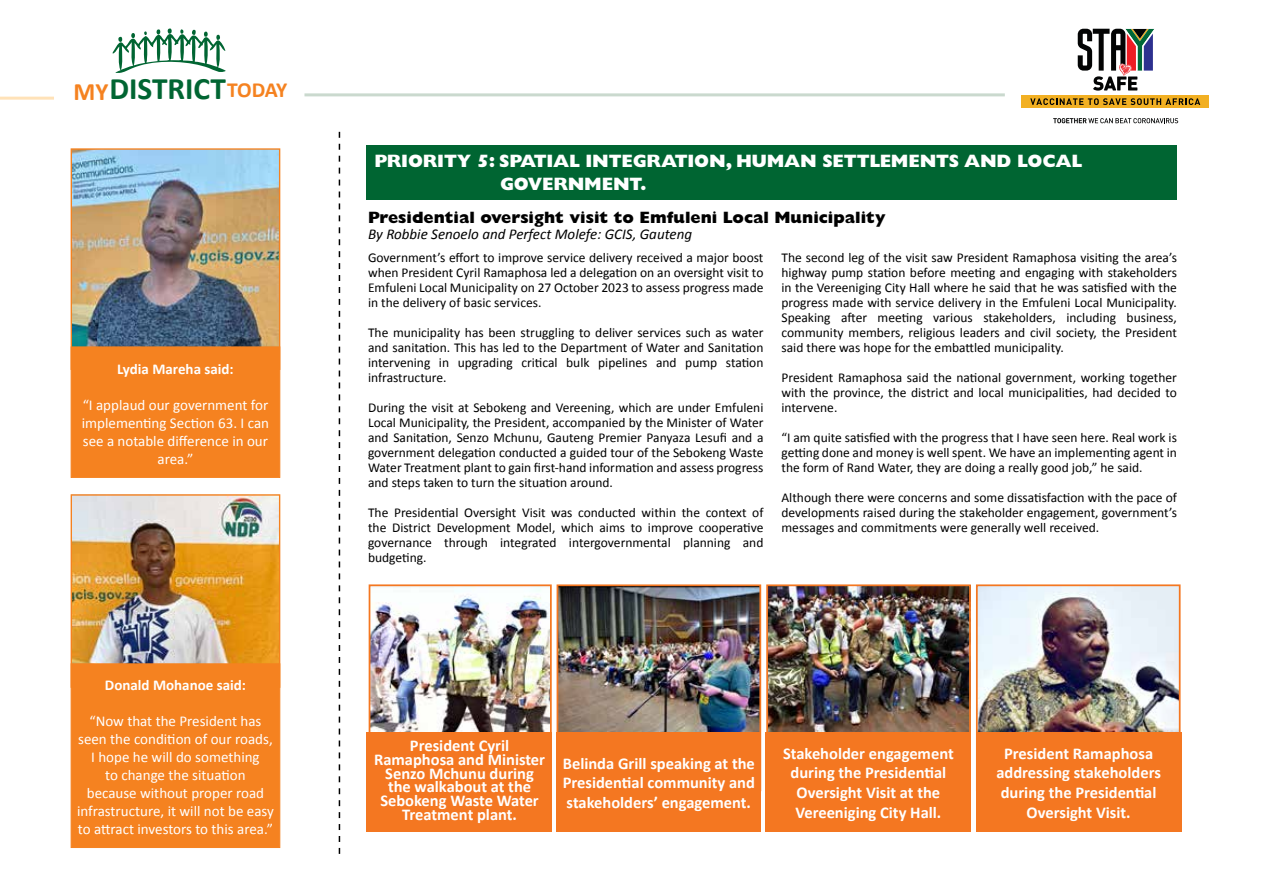
<style>
.page{position:relative;width:1263px;height:893px;background:#fff}
.page>*{position:absolute;margin:0;border:0;box-sizing:border-box;transform-origin:0 0}
.t1{font:700 31.35px "Calibri";color:#006532}
.t2{font:800 18px/22.5px "Gill Sans MT Pro";letter-spacing:-.01em;color:#fff}
.t3{font:700 16.5px/19.8px "Calibri";color:#fff;text-align:center}
.t4{font:800 16.5px "Gill Sans MT Pro";color:#000}
.t5{font:15px/18px "Calibri";color:#fff;text-align:center}
.t6{font:italic 15px "Calibri";color:#000}
.t7{font:700 15px "Calibri";color:#fff}
.t8{font:13.5px/15px "Calibri";color:#000;text-align:justify}
.s1{font-size:25.05px;color:#f58220}
.s2{font-size:21.6px;color:#f58220}
</style>
<div class="page">
<div style="left:367px;top:145px;width:810px;height:55px;background:#006532"></div>
<svg style="left:339px;top:132px;width:1px;height:722px"></svg>
<hr style="left:0;top:97px;width:54px;height:3px;background:#ffe2b8">
<hr style="left:304px;top:93px;width:701px;height:3px;background:#cad9ce">
<svg style="left:113px;top:28px;width:113px;height:45px"></svg>
<svg style="left:1078px;top:29px;width:76px;height:62px"></svg>
<div style="left:1022px;top:95px;width:187px;height:12px;background:#f2b023"></div>
<svg style="left:1030px;top:98px;width:170px;height:7px"></svg>
<svg style="left:1053px;top:118px;width:125px;height:5px"></svg>
<img style="left:73px;top:150px;width:205px;height:196px">
<div style="left:71px;top:148px;width:209px;height:222px;border:1px solid #f58220"></div>
<img style="left:73px;top:496px;width:205px;height:167px">
<div style="left:71px;top:494px;width:209px;height:194px;border:1px solid #f58220"></div>
<div style="left:71px;top:346px;width:209px;height:132px;background:#f58220;border:1px solid #f58220"></div>
<div style="left:71px;top:663px;width:209px;height:185px;background:#f58220;border:1px solid #f58220"></div>
<img style="left:372px;top:587px;width:177px;height:146px">
<div style="left:369px;top:584px;width:183px;height:207px;border:2px solid #f47721"></div>
<img style="left:560px;top:587px;width:198px;height:146px">
<div style="left:557px;top:584px;width:204px;height:207px;border:2px solid #f47721"></div>
<img style="left:769px;top:587px;width:199px;height:146px">
<div style="left:766px;top:584px;width:205px;height:207px;border:2px solid #f47721"></div>
<img style="left:979px;top:587px;width:198px;height:146px">
<div style="left:976px;top:584px;width:204px;height:207px;border:2px solid #f47721"></div>
<div style="left:366px;top:733px;width:186px;height:99px;background:#f47721"></div>
<div style="left:556px;top:733px;width:205px;height:99px;background:#f47721"></div>
<div style="left:766px;top:733px;width:205px;height:99px;background:#f47721"></div>
<div style="left:976px;top:733px;width:205px;height:99px;background:#f47721"></div>
<h1 class="t1" style="left:73px;top:69px;width:215px"><span class="s1">MY</span>DISTRICT<span class="s2">TODAY</span></h1>
<p class="t7" style="left:117px;top:360px;width:118px">Lydia Mareha said:</p>
<p class="t5" style="left:82px;top:396px;width:189px">“I applaud our government for implementing Section 63. I can see a notable difference in our area.”</p>
<p class="t7" style="left:105px;top:675px;width:143px">Donald Mohanoe said:</p>
<p class="t5" style="left:77px;top:712px;width:198px">“Now that the President has seen the condition of our roads,<br>I hope he will do something<br>to change the situation<br>because without proper road infrastructure, it will not be easy to attract investors to this area.”</p>
<h2 class="t2" style="left:500px;top:150px;width:583px;text-indent:-125px">PRIORITY 5: SPATIAL INTEGRATION, HUMAN SETTLEMENTS AND LOCAL<br>GOVERNMENT.</h2>
<p class="t4" style="left:368px;top:207px;width:519px">Presidential oversight visit to Emfuleni Local Municipality</p>
<p class="t6" style="left:368px;top:224px;width:325px">By Robbie Senoelo and Perfect Molefe: GCIS, Gauteng</p>
<p class="t8" style="left:368px;top:250px;width:397px">Government’s effort to improve service delivery received a major boost when President Cyril Ramaphosa led a delegation on an oversight visit to Emfuleni Local Municipality on 27 October 2023 to assess progress made in the delivery of basic services.</p>
<p class="t8" style="left:368px;top:325px;width:397px">The municipality has been struggling to deliver services such as water and sanitation. This has led to the Department of Water and Sanitation intervening in upgrading critical bulk pipelines and pump station infrastructure.</p>
<p class="t8" style="left:368px;top:400px;width:397px">During the visit at Sebokeng and Vereening, which are under Emfuleni Local Municipality, the President, accompanied by the Minister of Water and Sanitation, Senzo Mchunu, Gauteng Premier Panyaza Lesufi and a government delegation conducted a guided tour of the Sebokeng Waste Water Treatment plant to gain first-hand information and assess progress and steps taken to turn the situation around.</p>
<p class="t8" style="left:368px;top:505px;width:397px">The Presidential Oversight Visit was conducted within the context of the District Development Model, which aims to improve cooperative governance through integrated intergovernmental planning and budgeting.</p>
<p class="t8" style="left:781px;top:250px;width:397px">The second leg of the visit saw President Ramaphosa visiting the area’s highway pump station before meeting and engaging with stakeholders in the Vereeniging City Hall where he said that he was satisfied with the progress made with service delivery in the Emfuleni Local Municipality.<br>Speaking after meeting various stakeholders, including business, community members, religious leaders and civil society, the President said there was hope for the embattled municipality.</p>
<p class="t8" style="left:781px;top:370px;width:397px">President Ramaphosa said the national government, working together with the province, the district and local municipalities, had decided to intervene.</p>
<p class="t8" style="left:781px;top:430px;width:397px">“I am quite satisfied with the progress that I have seen here. Real work is getting done and money is well spent. We have an implementing agent in the form of Rand Water, they are doing a really good job,” he said.</p>
<p class="t8" style="left:781px;top:490px;width:397px">Although there were concerns and some dissatisfaction with the pace of developments raised during the stakeholder engagement, government’s messages and commitments were generally well received.</p>
<p class="t3" style="left:374px;top:739px;width:173px;line-height:13.8px">President Cyril<br>Ramaphosa and Minister<br>Senzo Mchunu during the walkabout at the<br>Sebokeng Waste Water<br>Treatment plant.</p>
<p class="t3" style="left:563px;top:753px;width:194px;text-align:justify">Belinda Grill speaking at the Presidential community and stakeholders’ engagement.</p>
<p class="t3" style="left:783px;top:743px;width:172px">Stakeholder engagement during the Presidential<br>Oversight Visit at the<br>Vereeniging City Hall.</p>
<p class="t3" style="left:996px;top:743px;width:166px">President Ramaphosa addressing stakeholders during the Presidential<br>Oversight Visit.</p>
</div>
